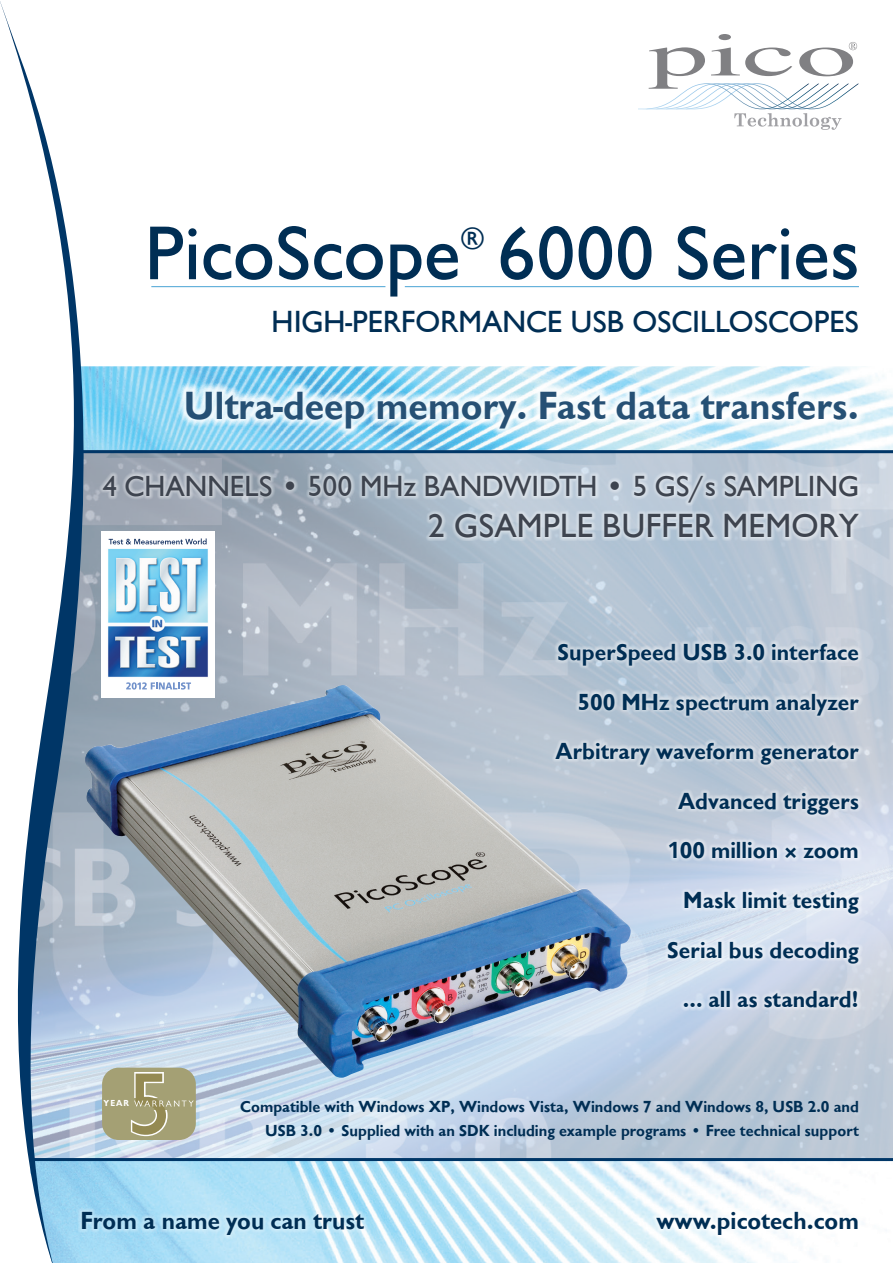
<style>
.page{position:relative;width:893px;height:1263px;background:#fff}
.page>*{position:absolute;margin:0;border:0;box-sizing:border-box;transform-origin:0 0}
.t1{font:500 78.75px "Chantilly";color:#002e54}
.t2{font:700 40.5px "Chantilly";color:#265074}
.t3{font:500 34.5px "Chantilly";letter-spacing:.005em;color:#3e444f}
.t4{font:500 32.4px "Chantilly";color:#002e54}
.t5{font:500 31.5px "Chantilly";color:#002e54}
.t6{font:500 30px "Chantilly";color:#3e444f}
.t7{font:700 25.5px "Chantilly";color:#002e54}
.t8{font:700 24px/49.5px "Chantilly";color:#002e54;text-align:right}
.t9{font:700 16.5px/24px "Chantilly";color:#002e54;text-align:right}
.t10{font:700 9px "Chantilly";color:#fff}
.s1{font-weight:400}
</style>
<div class="page">
<img style="left:126px;top:366px;width:767px;height:897px">
<img style="left:126px;top:453px;width:767px;height:705px">
<hr style="left:30px;top:1158px;width:863px;height:3px;background:#003667">
<div style="left:652px;top:1208px;width:210px;height:30px;background:#fff"></div>
<hr style="left:80px;top:450px;width:813px;height:3px;background:#003667">
<div style="left:178px;top:383px;width:687px;height:53px;background:#fff;opacity:.84"></div>
<div style="left:78px;top:1208px;width:290px;height:30px;background:#fff;opacity:.75"></div>
<svg style="left:0;top:1px;width:126px;height:1262px"></svg>
<svg style="left:99px;top:472px;width:764px;height:69px;background:#bcc7d2"></svg>
<svg style="left:552px;top:640px;width:311px;height:371px;background:#cad5e3"></svg>
<svg style="left:638px;top:34px;width:221px;height:96px"></svg>
<hr style="left:405px;top:286px;width:454px;height:1px;background:#4aa3d5">
<hr style="left:151px;top:286px;width:234px;height:1px;background:#4aa3d5">
<img style="left:85px;top:685px;width:546px;height:393px">
<div style="left:102px;top:1068px;width:94px;height:72px;background:#a4a074;border-radius:17px"></div>
<svg style="left:130px;top:1070px;width:64px;height:68px"></svg>
<img style="left:101px;top:531px;width:113px;height:166px">
<img style="left:109px;top:538px;width:98px;height:6px">
<svg style="left:126px;top:682px;width:65px;height:7px"></svg>
<h1 class="t1" style="left:145px;top:210px;width:317px">PICOSCOPE</h1>
<h3 class="t4" style="left:460px;top:221px;width:26px">®</h3>
<h1 class="t1" style="left:497px;top:210px;width:364px">6000 SERIES</h1>
<h3 class="t5" style="left:272px;top:304px;width:19px">HIGH</h3>
<h3 class="t5" style="left:345px;top:304px;width:513px">-PERFORMANCE USB OSCILLOSCOPES</h3>
<h2 class="t2" style="left:184px;top:382px;width:677px">Ultra-deep memory. Fast data transfers.</h2>
<p class="t6" style="left:102px;top:469px;width:758px">4 CHANNELS • 500 MHZ BANDWIDTH • 5 GS/S SAMPLING</p>
<h3 class="t3" style="left:428px;top:507px;width:87px">2 GSAMPLE</h3>
<h3 class="t3" style="left:602px;top:507px;width:258px">BUFFER MEMORY</h3>
<p class="t10" style="left:104px;top:1098px;width:27px">YEAR</p>
<p class="t8" style="left:556px;top:628px;width:305px">SuperSpeed USB 3.0 interface<br>500 MHz spectrum analyzer<br>Arbitrary waveform generator<br>Advanced triggers<br>100 million × zoom<br>Mask limit testing<br>Serial bus decoding<br>... all as standard!</p>
<p class="t9" style="left:240px;top:1095px;width:620px">Compatible with Windows XP, Windows Vista, Windows 7 and Windows 8, USB 2.0 and<br>USB 3.0 <span class="s1">•</span> Supplied with an SDK including example programs <span class="s1">•</span> Free technical support</p>
<p class="t7" style="left:80px;top:1206px;width:285px">From a name you can trust</p>
<p class="t7" style="left:656px;top:1206px;width:204px">www.picotech.com</p>
</div>
